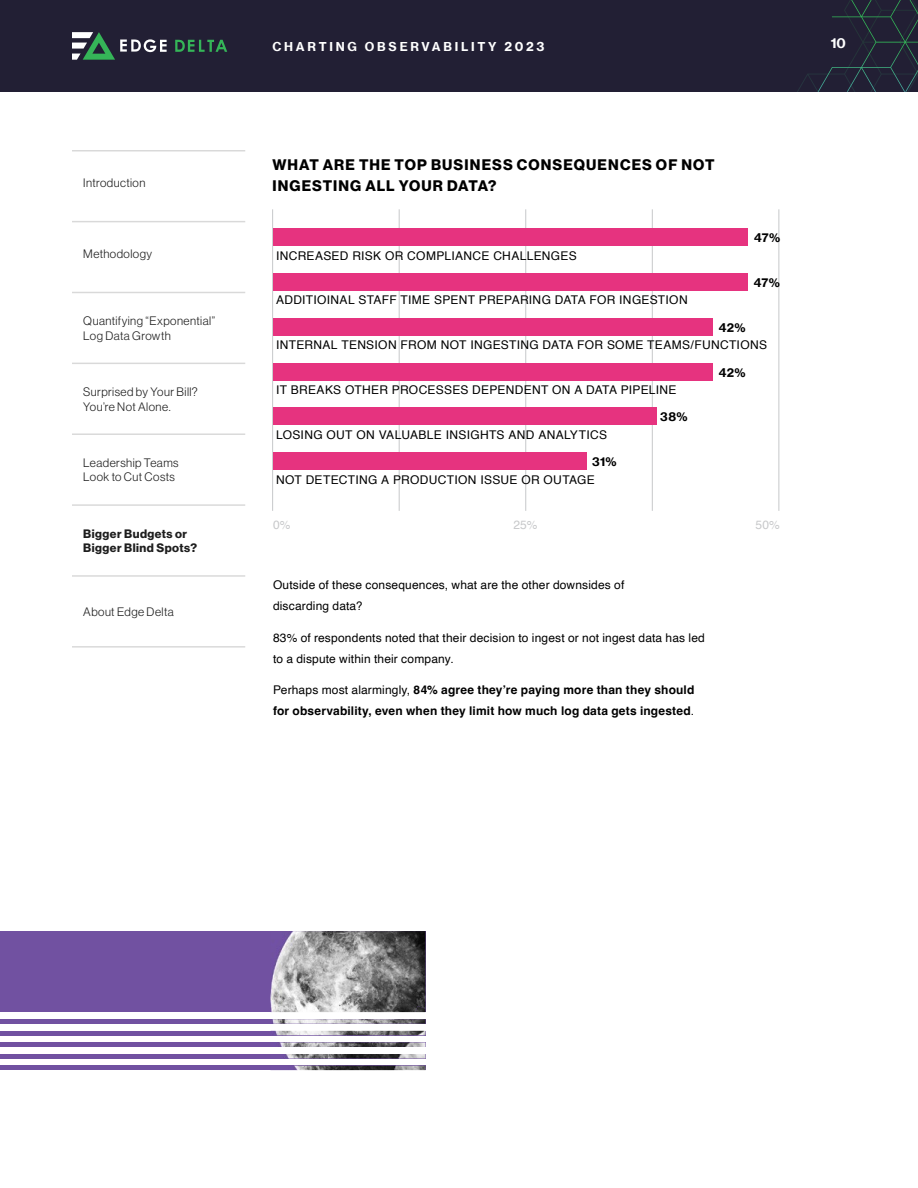
<style>
.page{position:relative;width:918px;height:1188px;background:#fff}
.page>*{position:absolute;margin:0;border:0;box-sizing:border-box;transform-origin:0 0}
.t1{font:15px/21px "N Haas Grotesk DS Pro 75 Bd";letter-spacing:.075em;color:#000}
.t2{font:13.5px "N Haas Grotesk TX Pro 75 Bd";color:#fff}
.t3{font:12px/21px "Helvetica";letter-spacing:.02em;color:#000}
.t4{font:12px/14.4px "N Haas Grotesk DS Pro 45 Lt";letter-spacing:.04em;color:#1e1e1e}
.t5{font:700 12px/21px "Helvetica";letter-spacing:.015em;color:#000}
.t6{font:12px/14.4px "N Haas Grotesk DS Pro 75 Bd";letter-spacing:.04em;color:#1e1e1e}
.t7{font:12px "N Haas Grotesk TX Pro 75 Bd";letter-spacing:.23em;color:#fff}
.t8{font:12px "N Haas Grotesk TX Pro 75 Bd";letter-spacing:.035em;color:#000}
.t9{font:12px "Helvetica";color:#c7c8ca}
.s1{font-weight:400}
</style>
<div class="page">
<div style="left:0;top:0;width:918px;height:92px;background:#221f34"></div>
<svg style="left:797px;top:0;width:121px;height:92px"></svg>
<hr style="left:72px;top:646px;width:173px;height:2px;background:#b4b4b4">
<hr style="left:72px;top:221px;width:173px;height:1px;background:#b4b4b4">
<hr style="left:72px;top:150px;width:173px;height:2px;background:#b4b4b4">
<hr style="left:72px;top:292px;width:173px;height:1px;background:#b4b4b4">
<hr style="left:72px;top:363px;width:173px;height:1px;background:#b4b4b4">
<hr style="left:72px;top:433px;width:173px;height:2px;background:#b4b4b4">
<hr style="left:72px;top:504px;width:173px;height:2px;background:#b4b4b4">
<hr style="left:72px;top:575px;width:173px;height:2px;background:#b4b4b4">
<svg style="left:175px;top:40px;width:52px;height:12px"></svg>
<svg style="left:72px;top:32px;width:95px;height:28px"></svg>
<hr style="left:272px;top:209px;width:1px;height:302px;background:#c7c8ca">
<hr style="left:399px;top:209px;width:1px;height:302px;background:#c7c8ca">
<hr style="left:525px;top:209px;width:1px;height:302px;background:#c7c8ca">
<hr style="left:652px;top:209px;width:1px;height:302px;background:#c7c8ca">
<hr style="left:779px;top:209px;width:1px;height:302px;background:#c7c8ca">
<div style="left:273px;top:363px;width:439px;height:18px;background:#e6337f"></div>
<div style="left:273px;top:452px;width:313px;height:18px;background:#e6337f"></div>
<div style="left:273px;top:318px;width:439px;height:18px;background:#e6337f"></div>
<div style="left:273px;top:407px;width:383px;height:18px;background:#e6337f"></div>
<div style="left:273px;top:273px;width:474px;height:18px;background:#e6337f"></div>
<div style="left:273px;top:228px;width:474px;height:18px;background:#e6337f"></div>
<div style="left:0;top:931px;width:426px;height:81px;background:#7151a1"></div>
<div style="left:0;top:1019px;width:426px;height:5px;background:#7151a1"></div>
<hr style="left:0;top:1031px;width:426px;height:4px;background:#7151a1">
<div style="left:0;top:1042px;width:426px;height:5px;background:#7151a1"></div>
<div style="left:0;top:1054px;width:426px;height:5px;background:#7151a1"></div>
<hr style="left:0;top:1066px;width:426px;height:4px;background:#7151a1">
<img style="left:271px;top:931px;width:155px;height:81px">
<img style="left:272px;top:1019px;width:139px;height:5px">
<img style="left:275px;top:1031px;width:132px;height:4px">
<img style="left:279px;top:1042px;width:147px;height:5px">
<img style="left:285px;top:1054px;width:113px;height:5px">
<img style="left:294px;top:1066px;width:100px;height:4px">
<svg style="left:415px;top:1006px;width:11px;height:6px"></svg>
<img style="left:411px;top:1019px;width:15px;height:5px">
<img style="left:407px;top:1031px;width:19px;height:4px">
<img style="left:398px;top:1054px;width:28px;height:5px">
<img style="left:394px;top:1066px;width:32px;height:4px">
<p class="t4" style="left:83px;top:176px;width:64px">Introduction</p>
<p class="t4" style="left:83px;top:247px;width:70px">Methodology</p>
<p class="t4" style="left:83px;top:314px;width:133px">Quantifying “Exponential”<br>Log Data Growth</p>
<p class="t4" style="left:83px;top:385px;width:116px">Surprised by Your Bill?<br>You’re Not Alone.</p>
<p class="t4" style="left:83px;top:456px;width:97px">Leadership Teams<br>Look to Cut Costs</p>
<p class="t6" style="left:83px;top:527px;width:115px">Bigger Budgets or<br>Bigger Blind Spots?</p>
<p class="t4" style="left:83px;top:605px;width:92px">About Edge Delta</p>
<p class="t7" style="left:272px;top:39px;width:274px">CHARTING OBSERVABILITY 2023</p>
<p class="t2" style="left:831px;top:35px;width:17px">10</p>
<p class="t1" style="left:272px;top:154px;width:444px">WHAT ARE THE TOP BUSINESS CONSEQUENCES OF NOT<br>INGESTING ALL YOUR DATA?</p>
<p class="t8" style="left:754px;top:230px;width:28px">47%</p>
<p class="t8" style="left:753px;top:275px;width:28px">47%</p>
<p class="t3" style="left:276px;top:245px;width:302px">INCREASED RISK OR COMPLIANCE CHALLENGES</p>
<p class="t3" style="left:276px;top:290px;width:413px">ADDITIOINAL STAFF TIME SPENT PREPARING DATA FOR INGESTION</p>
<p class="t3" style="left:276px;top:335px;width:493px">INTERNAL TENSION FROM NOT INGESTING DATA FOR SOME TEAMS/FUNCTIONS</p>
<p class="t8" style="left:718px;top:320px;width:29px">42%</p>
<p class="t3" style="left:276px;top:380px;width:402px">IT BREAKS OTHER PROCESSES DEPENDENT ON A DATA PIPELINE</p>
<p class="t3" style="left:276px;top:425px;width:333px">LOSING OUT ON VALUABLE INSIGHTS AND ANALYTICS</p>
<p class="t8" style="left:592px;top:454px;width:26px">31%</p>
<p class="t3" style="left:276px;top:470px;width:320px">NOT DETECTING A PRODUCTION ISSUE OR OUTAGE</p>
<p class="t8" style="left:660px;top:409px;width:29px">38%</p>
<p class="t8" style="left:718px;top:365px;width:29px">42%</p>
<p class="t9" style="left:273px;top:516px;width:19px">0%</p>
<p class="t9" style="left:513px;top:516px;width:26px">25%</p>
<p class="t9" style="left:756px;top:516px;width:26px">50%</p>
<p class="t3" style="left:273px;top:575px;width:353px">Outside of these consequences, what are the other downsides of discarding data?</p>
<p class="t3" style="left:273px;top:628px;width:433px">83% of respondents noted that their decision to ingest or not ingest data has led to a dispute within their company.</p>
<p class="t5" style="left:273px;top:681px;width:423px"><span class="s1">Perhaps most alarmingly,</span> 84% agree they’re paying more than they should for observability, even when they limit how much log data gets ingested<span class="s1">.</span></p>
</div>
